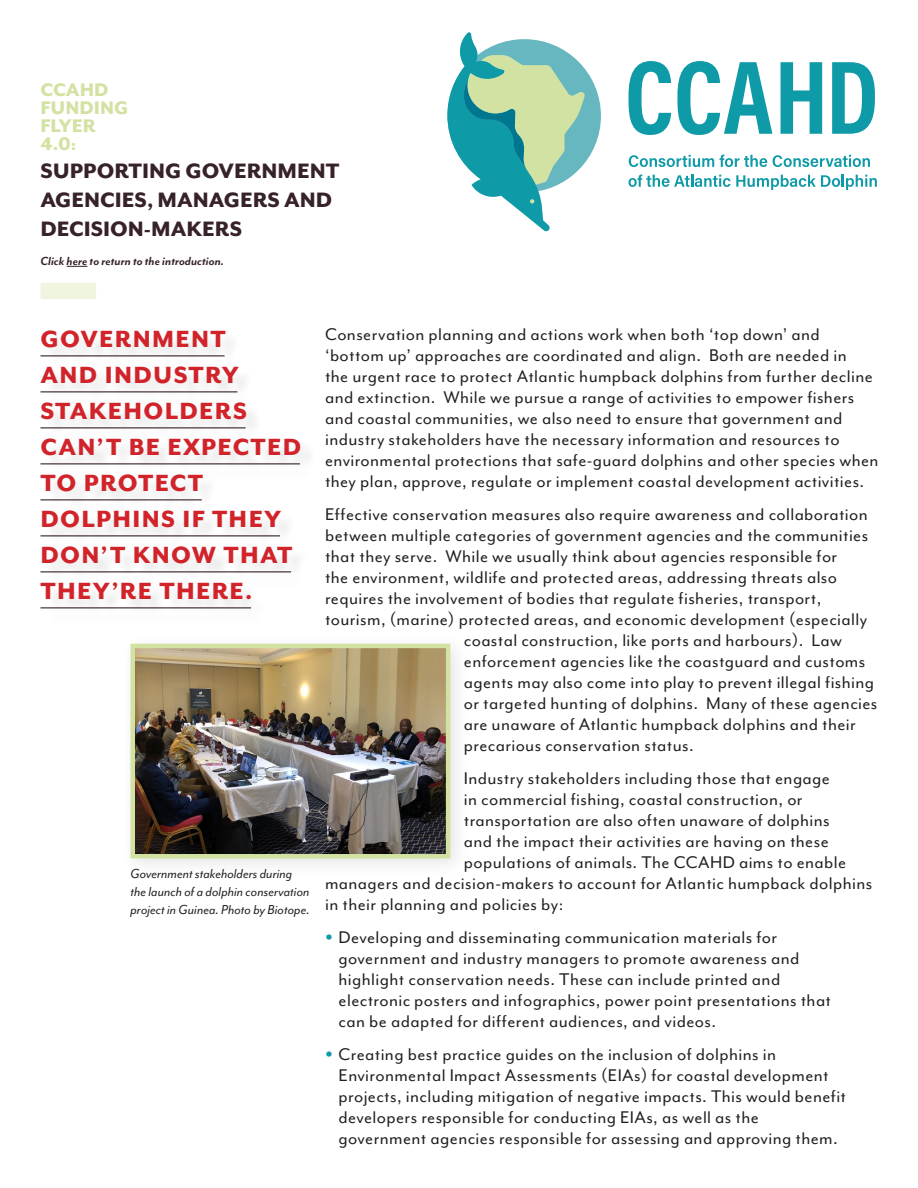
<style>
.page{position:relative;width:918px;height:1188px;background:#fff}
.page>*{position:absolute;margin:0;border:0;box-sizing:border-box;transform-origin:0 0}
.t1{font:800 27px/36px "Mr Eaves San OT";letter-spacing:.05em;color:#d1232a}
.t2{font:800 24px/28.8px "Mr Eaves San OT";color:#362228}
.t3{font:800 21px/18px "Mr Eaves San OT";color:#d2e2a3}
.t4{font:19.5px/21px "Mr Eaves Mod OT";letter-spacing:.02em;color:#231f20}
.t5{font:italic 15px/18px "Mr Eaves Mod OT";color:#231f20}
.t6{font:italic 700 13.5px "Mr Eaves Mod OT";color:#362228}
.s1{font-weight:800;font-size:24px;color:#0e9aa7}
</style>
<div class="page">
<div style="left:40px;top:283px;width:56px;height:16px;background:#f0f5e0"></div>
<svg style="left:67px;top:266px;width:20px;height:1px"></svg>
<hr style="left:40px;top:355px;width:185px;height:1px;background:#362228">
<hr style="left:40px;top:391px;width:198px;height:1px;background:#362228">
<hr style="left:40px;top:427px;width:206px;height:1px;background:#362228">
<hr style="left:40px;top:463px;width:260px;height:1px;background:#362228">
<hr style="left:40px;top:499px;width:162px;height:1px;background:#362228">
<hr style="left:40px;top:535px;width:240px;height:1px;background:#362228">
<hr style="left:40px;top:571px;width:251px;height:1px;background:#362228">
<hr style="left:40px;top:607px;width:211px;height:1px;background:#362228">
<svg style="left:629px;top:61px;width:42px;height:74px"></svg>
<svg style="left:677px;top:61px;width:95px;height:74px"></svg>
<svg style="left:781px;top:62px;width:41px;height:72px"></svg>
<svg style="left:832px;top:62px;width:43px;height:72px"></svg>
<svg style="left:629px;top:155px;width:85px;height:12px"></svg>
<svg style="left:720px;top:155px;width:47px;height:12px"></svg>
<svg style="left:773px;top:155px;width:97px;height:12px"></svg>
<svg style="left:629px;top:174px;width:248px;height:16px"></svg>
<div style="left:448px;top:39px;width:153px;height:154px;background:#67b7c0;border-radius:50%"></div>
<svg style="left:447px;top:32px;width:138px;height:200px"></svg>
<div style="left:120px;top:633px;width:350px;height:245px;background:#231f20;opacity:.11"></div>
<img style="left:135px;top:649px;width:310px;height:205px">
<div style="left:130px;top:644px;width:320px;height:215px;border:4px solid #d2e2a3"></div>
<p class="t3" style="left:40px;top:80px;width:89px">CCAHD<br>FUNDING<br>FLYER<br>4.0:</p>
<p class="t2" style="left:40px;top:157px;width:301px">SUPPORTING GOVERNMENT<br>AGENCIES, MANAGERS AND<br>DECISION-MAKERS</p>
<p class="t6" style="left:40px;top:254px;width:185px">Click here to return to the introduction.</p>
<h1 class="t1" style="left:40px;top:321px;width:262px">GOVERNMENT<br>AND INDUSTRY<br>STAKEHOLDERS<br>CAN’T BE EXPECTED<br>TO PROTECT<br>DOLPHINS IF THEY<br>DON’T KNOW THAT<br>THEY’RE THERE.</h1>
<p class="t5" style="left:130px;top:864px;width:181px">Government stakeholders during the launch of a dolphin conservation project in Guinea. Photo by Biotope.</p>
<p class="t4" style="left:325px;top:324px;width:555px">Conservation planning and actions work when both ‘top down’ and ‘bottom up’ approaches are coordinated and align. Both are needed in<br>the urgent race to protect Atlantic humpback dolphins from further decline and extinction. While we pursue a range of activities to empower fishers and coastal communities, we also need to ensure that government and industry stakeholders have the necessary information and resources to environmental protections that safe-guard dolphins and other species when they plan, approve, regulate or implement coastal development activities.</p>
<p class="t4" style="left:325px;top:504px;width:544px">Effective conservation measures also require awareness and collaboration</p>
<p class="t4" style="left:325px;top:525px;width:545px">between multiple categories of government agencies and the communities</p>
<p class="t4" style="left:325px;top:546px;width:514px">that they serve. While we usually think about agencies responsible for</p>
<p class="t4" style="left:325px;top:567px;width:513px">the environment, wildlife and protected areas, addressing threats also</p>
<p class="t4" style="left:325px;top:588px;width:498px">requires the involvement of bodies that regulate fisheries, transport,</p>
<p class="t4" style="left:325px;top:609px;width:544px">tourism, (marine) protected areas, and economic development (especially</p>
<p class="t4" style="left:464px;top:630px;width:380px">coastal construction, like ports and harbours). Law</p>
<p class="t4" style="left:464px;top:651px;width:403px">enforcement agencies like the coastguard and customs</p>
<p class="t4" style="left:464px;top:672px;width:412px">agents may also come into play to prevent illegal fishing</p>
<p class="t4" style="left:464px;top:693px;width:415px">or targeted hunting of dolphins. Many of these agencies</p>
<p class="t4" style="left:464px;top:714px;width:394px">are unaware of Atlantic humpback dolphins and their</p>
<p class="t4" style="left:464px;top:735px;width:231px">precarious conservation status.</p>
<p class="t4" style="left:464px;top:768px;width:368px">Industry stakeholders including those that engage</p>
<p class="t4" style="left:464px;top:789px;width:340px">in commercial fishing, coastal construction, or</p>
<p class="t4" style="left:464px;top:810px;width:367px">transportation are also often unaware of dolphins</p>
<p class="t4" style="left:464px;top:831px;width:366px">and the impact their activities are having on these</p>
<p class="t4" style="left:464px;top:852px;width:384px">populations of animals. The CCAHD aims to enable</p>
<p class="t4" style="left:325px;top:873px;width:549px">managers and decision-makers to account for Atlantic humpback dolphins</p>
<p class="t4" style="left:325px;top:894px;width:240px">in their planning and policies by:</p>
<p class="t4" style="left:339px;top:927px;width:494px;text-indent:-14px"><span class="s1">•</span> Developing and disseminating communication materials for government and industry managers to promote awareness and highlight conservation needs. These can include printed and electronic posters and infographics, power point presentations that can be adapted for different audiences, and videos.</p>
<p class="t4" style="left:339px;top:1044px;width:509px;text-indent:-14px"><span class="s1">•</span> Creating best practice guides on the inclusion of dolphins in Environmental Impact Assessments (EIAs) for coastal development projects, including mitigation of negative impacts. This would benefit developers responsible for conducting EIAs, as well as the government agencies responsible for assessing and approving them.</p>
</div>
